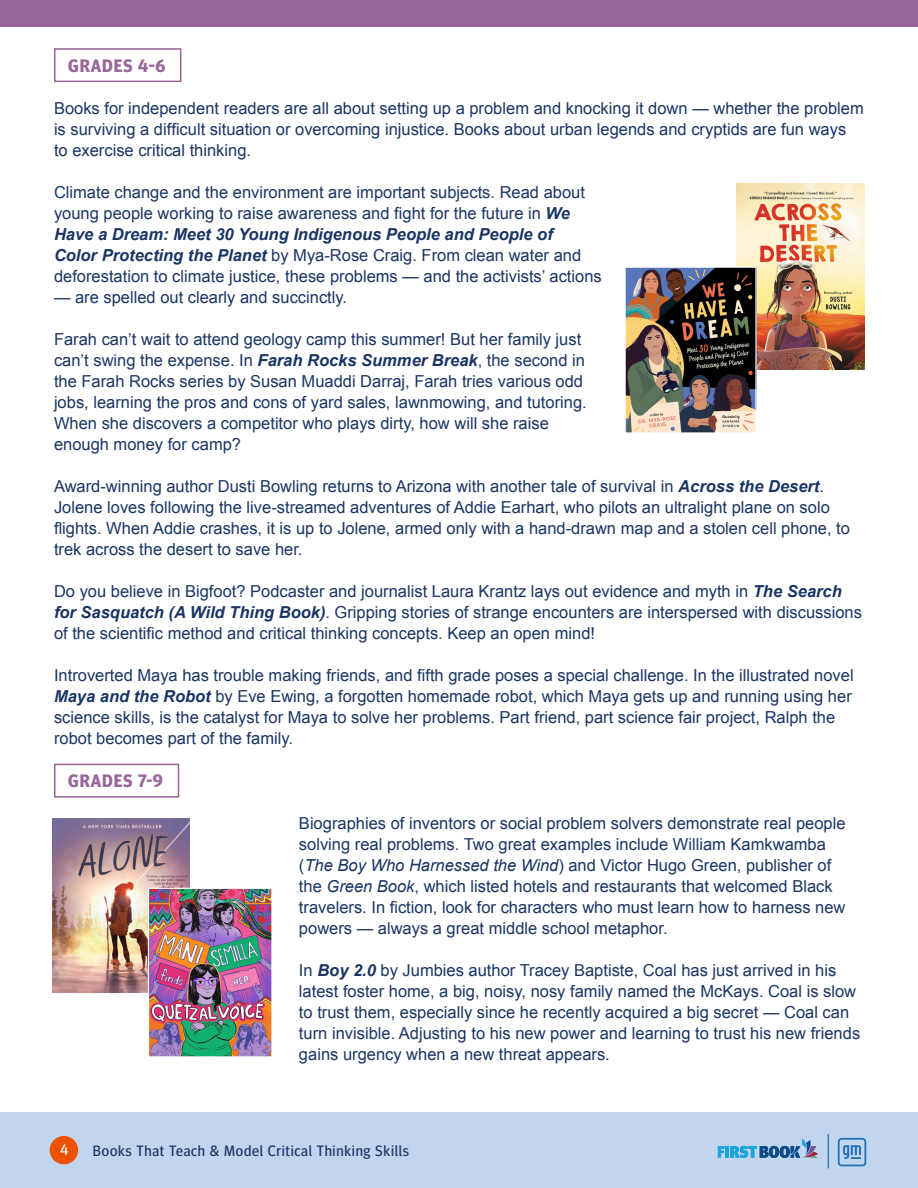
<style>
.page{position:relative;width:918px;height:1188px;background:#fff}
.page>*{position:absolute;margin:0;border:0;box-sizing:border-box;transform-origin:0 0}
.t1{font:700 18px "Meta Headline Pro";letter-spacing:.05em;color:#969}
.t2{font:16.5px/21px "Arial";color:#1a3564}
.t3{font:15px "Meta Headline Pro";letter-spacing:.05em;color:#1a3564}
.t4{font:15px "Meta Headline Pro";color:#fff}
.s1{font-weight:700;font-style:italic}
.s2{font-style:italic}
</style>
<div class="page">
<div style="left:0;top:1112px;width:918px;height:76px;background:#c1d6ee"></div>
<hr style="left:828px;top:1134px;width:1px;height:34px;background:#2472ba">
<svg style="left:718px;top:1138px;width:100px;height:20px"></svg>
<svg style="left:838px;top:1138px;width:28px;height:28px"></svg>
<div style="left:50px;top:1136px;width:28px;height:28px;background:#ed5200;border-radius:50%"></div>
<div style="left:0;top:0;width:918px;height:27px;background:#969"></div>
<img style="left:736px;top:184px;width:128px;height:186px">
<img style="left:626px;top:268px;width:129px;height:164px">
<div style="left:624px;top:266px;width:133px;height:168px;border:1px solid #fff"></div>
<img style="left:53px;top:819px;width:136px;height:173px">
<img style="left:150px;top:890px;width:121px;height:166px">
<div style="left:148px;top:888px;width:125px;height:170px;border:1px solid #fff"></div>
<div style="left:54px;top:48px;width:127px;height:34px;border:2px solid #969"></div>
<div style="left:54px;top:764px;width:125px;height:34px;border:2px solid #969"></div>
<p class="t1" style="left:68px;top:52px;width:99px">GRADES 4-6</p>
<p class="t2" style="left:54px;top:98px;width:811px">Books for independent readers are all about setting up a problem and knocking it down — whether the problem is surviving a difficult situation or overcoming injustice. Books about urban legends and cryptids are fun ways to exercise critical thinking.</p>
<p class="t2" style="left:54px;top:182px;width:549px">Climate change and the environment are important subjects. Read about young people working to raise awareness and fight for the future in <span class="s1">We Have a Dream: Meet 30 Young Indigenous People and People of<br>Color Protecting the Planet</span> by Mya-Rose Craig. From clean water and deforestation to climate justice, these problems — and the activists’ actions</p>
<p class="t2" style="left:54px;top:287px;width:295px">— are spelled out clearly and succinctly.</p>
<p class="t2" style="left:54px;top:329px;width:534px">Farah can’t wait to attend geology camp this summer! But her family just can’t swing the expense. In <span class="s1">Farah Rocks Summer Break</span>, the second in the Farah Rocks series by Susan Muaddi Darraj, Farah tries various odd jobs, learning the pros and cons of yard sales, lawnmowing, and tutoring.<br>When she discovers a competitor who plays dirty, how will she raise enough money for camp?</p>
<p class="t2" style="left:54px;top:476px;width:798px">Award-winning author Dusti Bowling returns to Arizona with another tale of survival in <span class="s1">Across the Desert</span>.<br>Jolene loves following the live-streamed adventures of Addie Earhart, who pilots an ultralight plane on solo flights. When Addie crashes, it is up to Jolene, armed only with a hand-drawn map and a stolen cell phone, to trek across the desert to save her.</p>
<p class="t2" style="left:54px;top:581px;width:809px">Do you believe in Bigfoot? Podcaster and journalist Laura Krantz lays out evidence and myth in <span class="s1">The Search for Sasquatch (A Wild Thing Book)</span>. Gripping stories of strange encounters are interspersed with discussions of the scientific method and critical thinking concepts. Keep an open mind!</p>
<p class="t2" style="left:54px;top:665px;width:801px">Introverted Maya has trouble making friends, and fifth grade poses a special challenge. In the illustrated novel <span class="s1">Maya and the Robot</span> by Eve Ewing, a forgotten homemade robot, which Maya gets up and running using her science skills, is the catalyst for Maya to solve her problems. Part friend, part science fair project, Ralph the robot becomes part of the family.</p>
<p class="t1" style="left:68px;top:767px;width:96px">GRADES 7-9</p>
<p class="t2" style="left:299px;top:813px;width:548px">Biographies of inventors or social problem solvers demonstrate real people solving real problems. Two great examples include William Kamkwamba (<span class="s2">The Boy Who Harnessed the Wind</span>) and Victor Hugo Green, publisher of the <span class="s2">Green Book</span>, which listed hotels and restaurants that welcomed Black travelers. In fiction, look for characters who must learn how to harness new powers — always a great middle school metaphor.</p>
<p class="t2" style="left:299px;top:960px;width:563px">In <span class="s1">Boy 2.0</span> by Jumbies author Tracey Baptiste, Coal has just arrived in his latest foster home, a big, noisy, nosy family named the McKays. Coal is slow to trust them, especially since he recently acquired a big secret — Coal can turn invisible. Adjusting to his new power and learning to trust his new friends gains urgency when a new threat appears.</p>
<p class="t4" style="left:60px;top:1138px;width:9px">4</p>
<p class="t3" style="left:93px;top:1139px;width:318px">Books That Teach &amp; Model Critical Thinking Skills</p>
</div>
